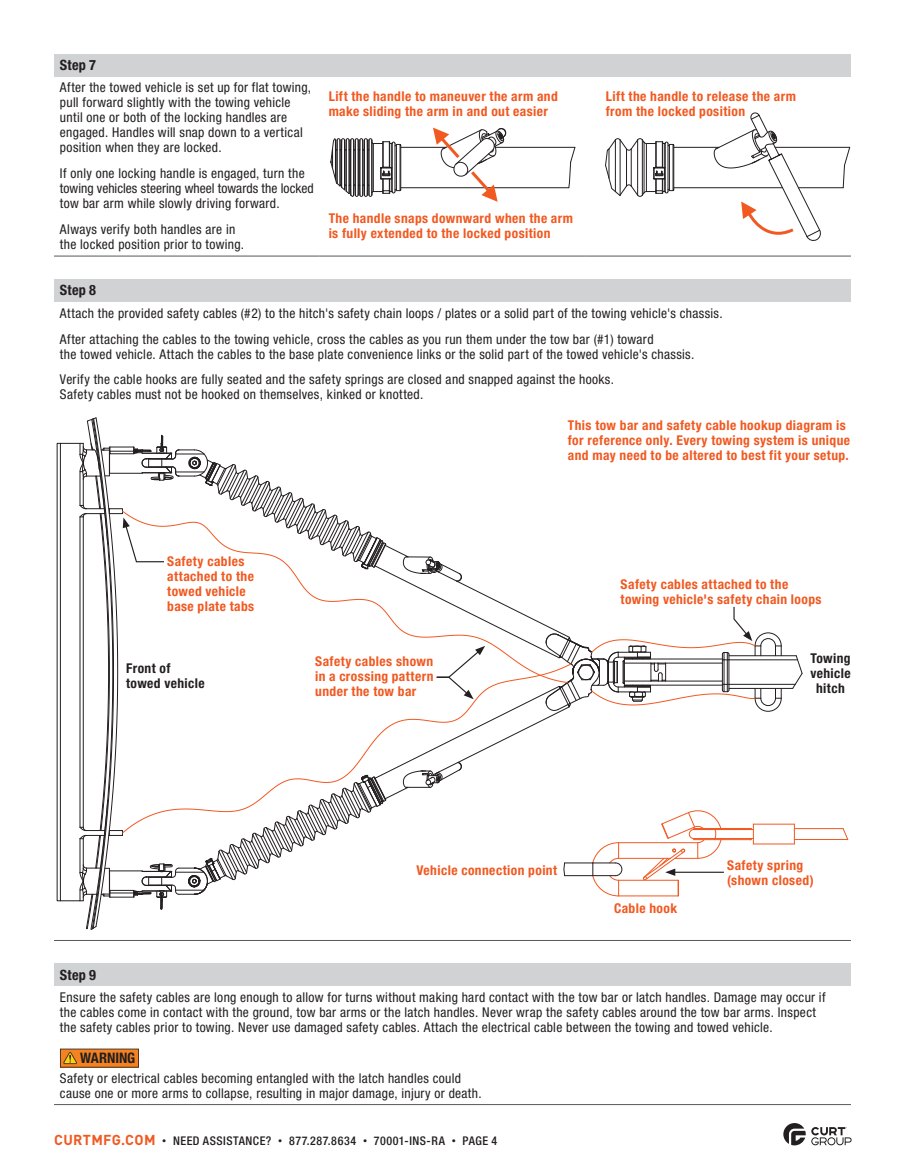
<style>
.page{position:relative;width:905px;height:1175px;background:#fff}
.page>*{position:absolute;margin:0;border:0;box-sizing:border-box;transform-origin:0 0}
.t1{font:700 condensed 14.55px "Helvetica Neue LT Std";letter-spacing:-.005em;color:#231f20}
.t2{font:700 condensed 14.25px "Helvetica Neue LT Std";letter-spacing:.015em;color:#231f20}
.t3{font:condensed 13.5px/15px "Helvetica Neue LT Std";letter-spacing:.025em;color:#231f20}
.t4{font:700 condensed 13.5px/15px "Helvetica Neue LT Std";letter-spacing:.03em;color:#f15921}
.t5{font:700 condensed 13.5px/15px "Helvetica Neue LT Std";letter-spacing:.03em;color:#231f20}
.t6{font:500 condensed 12px "Helvetica Neue LT Std";letter-spacing:.04em;color:#231f20}
.s1{font-family:"DINOT";font-weight:700;font-stretch:normal;font-size:14.25px;color:#f15921}
.s2{font-family:"DINOT";font-weight:400;font-stretch:normal;font-size:9px}
</style>
<div class="page">
<svg style="left:783px;top:1123px;width:68px;height:22px"></svg>
<div style="left:54px;top:54px;width:796px;height:22px;background:#d1d2d4"></div>
<hr style="left:320px;top:256px;width:265px;height:1px;background:#57585a">
<hr style="left:585px;top:256px;width:265px;height:1px;background:#57585a">
<hr style="left:54px;top:256px;width:266px;height:1px;background:#57585a">
<svg style="left:568px;top:146px;width:8px;height:42px"></svg>
<hr style="left:401px;top:147px;width:45px;height:1px;background:#231f20">
<hr style="left:495px;top:147px;width:80px;height:1px;background:#231f20">
<hr style="left:401px;top:187px;width:168px;height:1px;background:#231f20">
<svg style="left:330px;top:138px;width:72px;height:59px"></svg>
<svg style="left:842px;top:146px;width:8px;height:42px"></svg>
<hr style="left:673px;top:147px;width:46px;height:1px;background:#231f20">
<hr style="left:775px;top:147px;width:74px;height:1px;background:#231f20">
<hr style="left:673px;top:187px;width:109px;height:1px;background:#231f20">
<hr style="left:798px;top:187px;width:45px;height:1px;background:#231f20">
<svg style="left:605px;top:138px;width:69px;height:59px"></svg>
<svg style="left:713px;top:112px;width:108px;height:129px"></svg>
<svg style="left:433px;top:127px;width:73px;height:75px"></svg>
<div style="left:54px;top:279px;width:796px;height:22px;background:#d1d2d4"></div>
<hr style="left:54px;top:940px;width:796px;height:1px;background:#57585a">
<svg style="left:842px;top:828px;width:6px;height:12px"></svg>
<hr style="left:794px;top:839px;width:53px;height:1px;background:#f15921">
<hr style="left:794px;top:828px;width:49px;height:1px;background:#f15921">
<svg style="left:794px;top:824px;width:1px;height:20px"></svg>
<hr style="left:753px;top:823px;width:41px;height:1px;background:#f15921">
<hr style="left:753px;top:843px;width:41px;height:1px;background:#f15921">
<svg style="left:791px;top:655px;width:12px;height:34px"></svg>
<hr style="left:729px;top:688px;width:63px;height:1px;background:#231f20">
<hr style="left:729px;top:684px;width:66px;height:1px;background:#231f20">
<hr style="left:729px;top:659px;width:68px;height:1px;background:#231f20">
<hr style="left:729px;top:655px;width:67px;height:1px;background:#231f20">
<svg style="left:60px;top:417px;width:722px;height:513px"></svg>
<div style="left:54px;top:963px;width:796px;height:22px;background:#d1d2d4"></div>
<hr style="left:54px;top:1104px;width:796px;height:1px;background:#57585a">
<svg style="left:60px;top:1048px;width:79px;height:19px;background:#e07f26"></svg>
<p class="t2" style="left:60px;top:56px;width:38px">Step 7</p>
<p class="t3" style="left:60px;top:80px;width:253px">After the towed vehicle is set up for flat towing, pull forward slightly with the towing vehicle until one or both of the locking handles are engaged. Handles will snap down to a vertical position when they are locked.</p>
<p class="t3" style="left:60px;top:166px;width:255px">If only one locking handle is engaged, turn the towing vehicles steering wheel towards the locked tow bar arm while slowly driving forward.</p>
<p class="t3" style="left:60px;top:222px;width:186px">Always verify both handles are in the locked position prior to towing.</p>
<p class="t2" style="left:60px;top:281px;width:38px">Step 8</p>
<p class="t3" style="left:60px;top:300px;width:664px;line-height:25.8px">Attach the provided safety cables (#2) to the hitch's safety chain loops / plates or a solid part of the towing vehicle's chassis.<br>After attaching the cables to the towing vehicle, cross the cables as you run them under the tow bar (#1) toward</p>
<p class="t3" style="left:60px;top:341px;width:636px;line-height:25.8px">the towed vehicle. Attach the cables to the base plate convenience links or the solid part of the towed vehicle's chassis.<br>Verify the cable hooks are fully seated and the safety springs are closed and snapped against the hooks.</p>
<p class="t3" style="left:60px;top:387px;width:365px">Safety cables must not be hooked on themselves, kinked or knotted.</p>
<p class="t4" style="left:328px;top:89px;width:231px">Lift the handle to maneuver the arm and make sliding the arm in and out easier</p>
<p class="t4" style="left:605px;top:89px;width:192px">Lift the handle to release the arm from the locked position</p>
<p class="t4" style="left:328px;top:210px;width:246px">The handle snaps downward when the arm is fully extended to the locked position</p>
<p class="t4" style="left:167px;top:553px;width:89px">Safety cables attached to the towed vehicle base plate tabs</p>
<p class="t5" style="left:126px;top:661px;width:80px">Front of towed vehicle</p>
<p class="t4" style="left:315px;top:653px;width:120px;text-align:justify">Safety cables shown in a crossing pattern under the tow bar</p>
<p class="t4" style="left:568px;top:417px;width:284px">This tow bar and safety cable hookup diagram is for reference only. Every towing system is unique and may need to be altered to best fit your setup.</p>
<p class="t4" style="left:620px;top:576px;width:202px">Safety cables attached to the towing vehicle's safety chain loops</p>
<p class="t5" style="left:810px;top:650px;width:42px;text-align:center">Towing vehicle hitch</p>
<p class="t4" style="left:416px;top:862px;width:142px">Vehicle connection point</p>
<p class="t4" style="left:614px;top:901px;width:64px">Cable hook</p>
<p class="t4" style="left:727px;top:857px;width:88px">Safety spring (shown closed)</p>
<p class="t2" style="left:60px;top:966px;width:38px">Step 9</p>
<p class="t3" style="left:60px;top:989px;width:767px">Ensure the safety cables are long enough to allow for turns without making hard contact with the tow bar or latch handles. Damage may occur if the cables come in contact with the ground, tow bar arms or the latch handles. Never wrap the safety cables around the tow bar arms. Inspect the safety cables prior to towing. Never use damaged safety cables. Attach the electrical cable between the towing and towed vehicle.</p>
<p class="t1" style="left:80px;top:1049px;width:57px">WARNING</p>
<p class="t3" style="left:60px;top:1070px;width:423px">Safety or electrical cables becoming entangled with the latch handles could cause one or more arms to collapse, resulting in major damage, injury or death.</p>
<p class="t6" style="left:54px;top:1133px;width:444px"><span class="s1">CURTMFG.COM</span> <span class="s2">•</span> NEED ASSISTANCE? <span class="s2">•</span> 877.287.8634 <span class="s2">•</span> 70001-INS-RA <span class="s2">•</span> PAGE 4</p>
</div>
